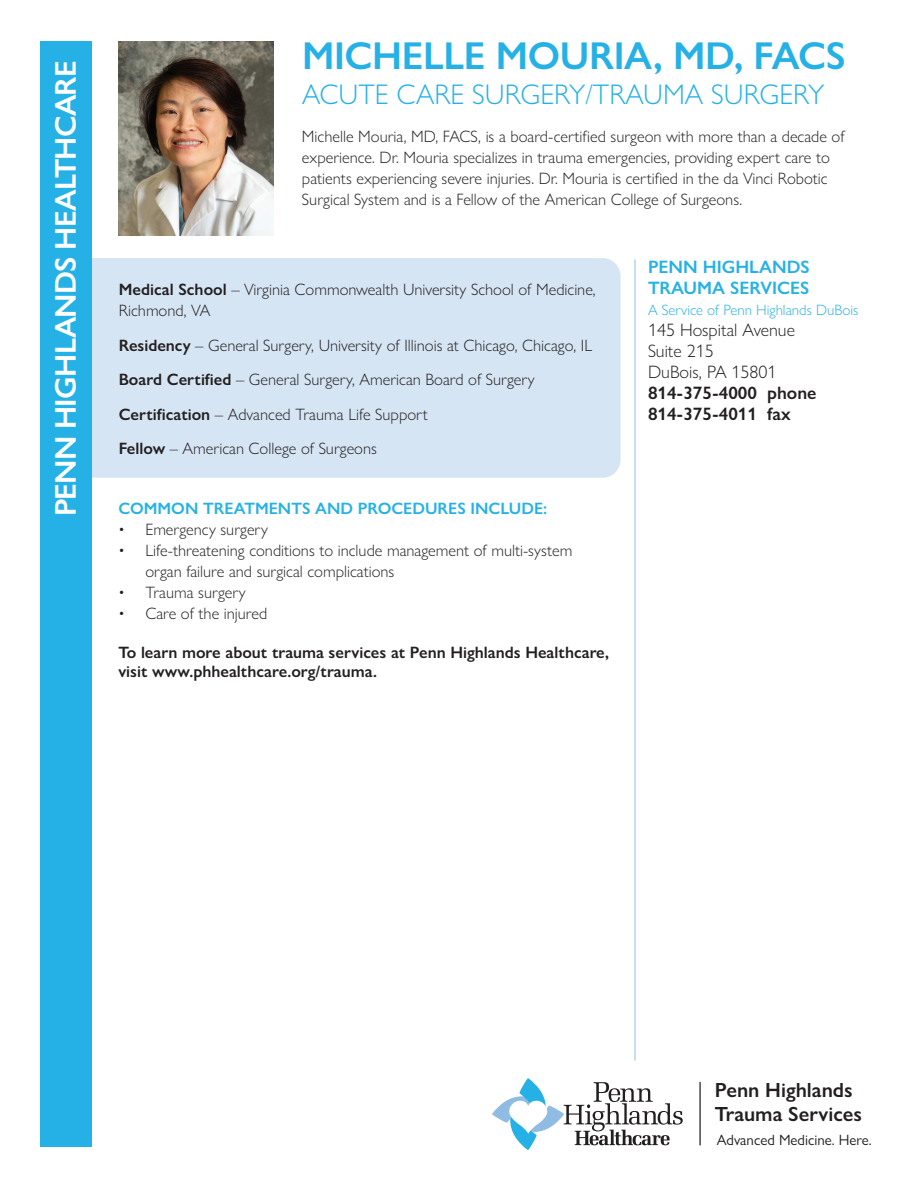
<style>
.page{position:relative;width:918px;height:1188px;background:#fff}
.page>*{position:absolute;margin:0;border:0;box-sizing:border-box;transform-origin:0 0}
.t1{font:600 39px "Gill Sans Nova";letter-spacing:-.01em;color:#26b1e6}
.t2{font:600 30px "Gill Sans Nova";letter-spacing:-.025em;color:#fff}
.t3{font:300 28.5px "Gill Sans Nova";color:#26b1e6}
.t4{font:600 20.55px/24.3px "Gill Sans Nova";color:#231f20}
.t5{font:300 18px/21px "Gill Sans Nova";color:#231f20}
.t6{font:600 18px/21px "Gill Sans Nova";color:#231f20}
.t7{font:600 18px/21px "Gill Sans Nova";color:#26b1e6}
.t8{font:300 16.5px/21px "Gill Sans Nova";color:#231f20}
.t9{font:600 16.5px/19.5px "Gill Sans Nova";color:#231f20}
.t10{font:600 16.5px "Gill Sans Nova";color:#26b1e6}
.t11{font:300 15px "Gill Sans Nova";color:#26b1e6}
.t12{font:15px "Gill Sans Nova";color:#231f20}
.s1{font-weight:600}
</style>
<div class="page">
<img style="left:119px;top:41px;width:154px;height:194px">
<div style="left:59px;top:258px;width:562px;height:220px;background:#d6e5f4;border-radius:18px"></div>
<div style="left:41px;top:41px;width:51px;height:1106px;background:#26b1e6"></div>
<hr style="left:635px;top:260px;width:1px;height:801px;background:#90bce4">
<svg style="left:492px;top:1078px;width:191px;height:72px"></svg>
<hr style="left:699px;top:1082px;width:2px;height:63px;background:#231f20">
<h2 class="t2" style="left:47px;top:516px;width:457px;rotate:-90deg">PENN HIGHLANDS HEALTHCARE</h2>
<h1 class="t1" style="left:302px;top:32px;width:545px">MICHELLE MOURIA, MD, FACS</h1>
<h3 class="t3" style="left:302px;top:77px;width:524px">ACUTE CARE SURGERY/TRAUMA SURGERY</h3>
<p class="t8" style="left:302px;top:125px;width:544px">Michelle Mouria, MD, FACS, is a board-certified surgeon with more than a decade of experience. Dr. Mouria specializes in trauma emergencies, providing expert care to patients experiencing severe injuries. Dr. Mouria is certified in the da Vinci Robotic Surgical System and is a Fellow of the American College of Surgeons.</p>
<p class="t8" style="left:119px;top:279px;width:478px"><span class="s1">Medical School</span> – Virginia Commonwealth University School of Medicine,<br>Richmond, VA</p>
<p class="t8" style="left:119px;top:328px;width:475px;line-height:34.5px"><span class="s1">Residency</span> – General Surgery, University of Illinois at Chicago, Chicago, IL <span class="s1">Board Certified</span> – General Surgery, American Board of Surgery <span class="s1">Certification</span> – Advanced Trauma Life Support<br><span class="s1">Fellow</span> – American College of Surgeons</p>
<p class="t10" style="left:118px;top:498px;width:430px">COMMON TREATMENTS AND PROCEDURES INCLUDE:</p>
<p class="t8" style="left:118px;top:518px;width:151px">• Emergency surgery</p>
<p class="t8" style="left:145px;top:539px;width:428px;text-indent:-27px">• Life-threatening conditions to include management of multi-system organ failure and surgical complications</p>
<p class="t8" style="left:118px;top:581px;width:129px">• Trauma surgery</p>
<p class="t8" style="left:118px;top:602px;width:150px">• Care of the injured</p>
<p class="t9" style="left:118px;top:642px;width:492px">To learn more about trauma services at Penn Highlands Healthcare, visit www.phhealthcare.org/trauma.</p>
<p class="t7" style="left:648px;top:256px;width:163px">PENN HIGHLANDS<br>TRAUMA SERVICES</p>
<p class="t11" style="left:648px;top:300px;width:212px">A Service of Penn Highlands DuBois</p>
<p class="t5" style="left:648px;top:319px;width:148px">145 Hospital Avenue<br>Suite 215<br>DuBois, PA 15801</p>
<p class="t6" style="left:648px;top:382px;width:170px">814-375-4000 phone<br>814-375-4011 fax</p>
<p class="t4" style="left:715px;top:1078px;width:149px">Penn Highlands<br>Trauma Services</p>
<p class="t12" style="left:717px;top:1131px;width:157px">Advanced Medicine. Here.</p>
</div>
